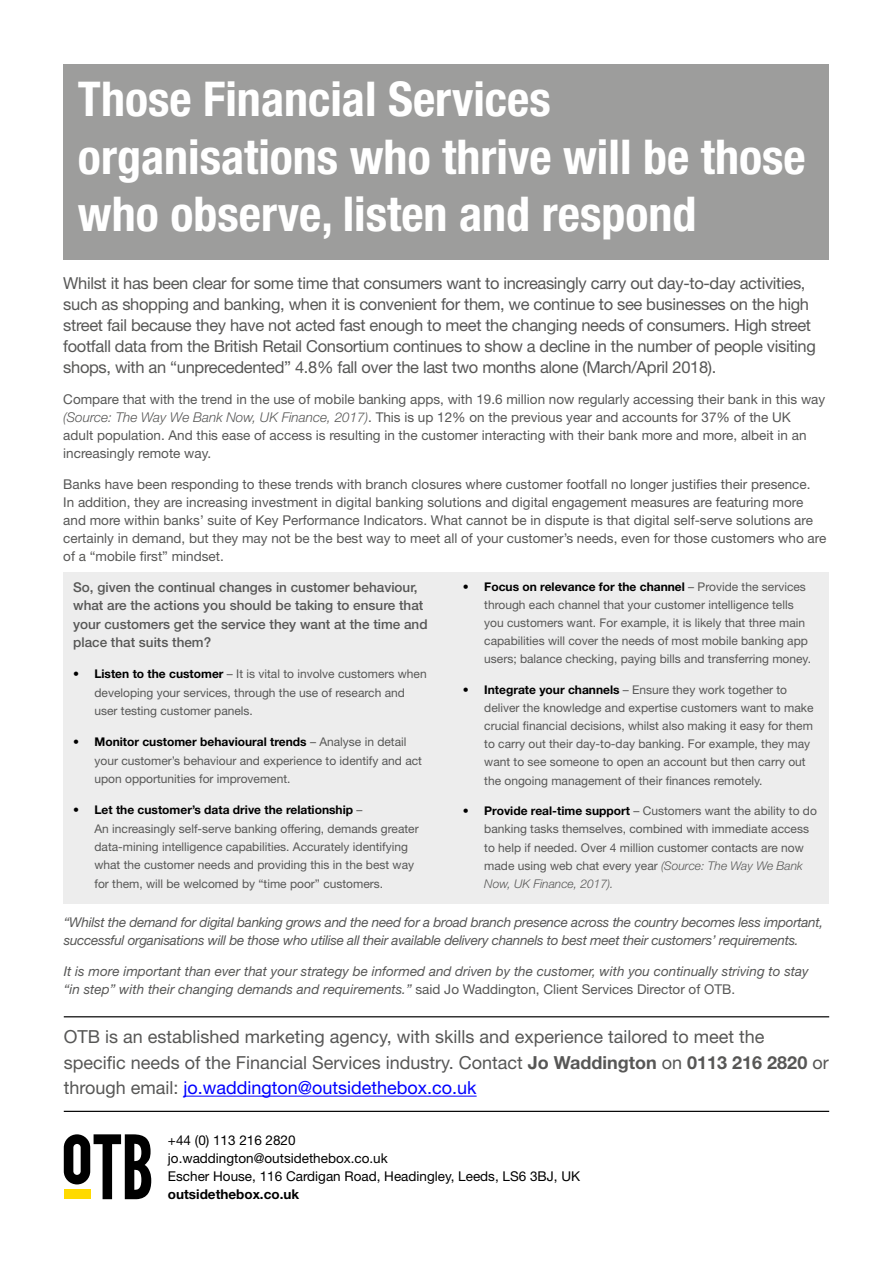
<style>
.page{position:relative;width:893px;height:1263px;background:#fff}
.page>*{position:absolute;margin:0;border:0;box-sizing:border-box;transform-origin:0 0}
.t1{font:700 condensed 48px/57.6px "Helvetica Neue";color:#fff}
.t2{font:18px/25.5px "Helvetica Neue";color:#575756}
.t3{font:16.5px/21px "Helvetica Neue";letter-spacing:-.02em;color:#575756}
.t4{font:13.5px/18px "Helvetica Neue";color:#575756}
.t5{font:italic 13.5px/18px "Helvetica Neue";letter-spacing:-.02em;color:#575756}
.t6{font:italic 13.5px/18px "Helvetica Neue";color:#575756}
.t7{font:500 13.5px/18.5px "Helvetica Neue";color:#575756}
.t8{font:13.5px/18px "Helvetica Neue";color:#000}
.t9{font:700 13.5px "Helvetica Neue";color:#000}
.t10{font:12px/18px "Helvetica Neue";color:#575756}
.s1{font-weight:300;font-style:italic}
.s2{font-weight:700;color:#000}
.s3{font-style:normal}
.s4{font-weight:700}
.s5{color:#00f}
</style>
<div class="page">
<div style="left:64px;top:64px;width:765px;height:195px;background:#9d9d9c"></div>
<div style="left:64px;top:572px;width:765px;height:332px;background:#ededed"></div>
<svg style="left:64px;top:1134px;width:87px;height:65px"></svg>
<hr style="left:64px;top:1111px;width:765px;height:1px;background:#000">
<hr style="left:64px;top:1016px;width:765px;height:1px;background:#000">
<hr style="left:183px;top:1096px;width:294px;height:1px;background:#00f">
<h1 class="t1" style="left:78px;top:69px;width:729px">Those Financial Services organisations who thrive will be those who observe, listen and respond</h1>
<p class="t3" style="left:63px;top:273px;width:754px">Whilst it has been clear for some time that consumers want to increasingly carry out day-to-day activities, such as shopping and banking, when it is convenient for them, we continue to see businesses on the high street fail because they have not acted fast enough to meet the changing needs of consumers. High street footfall data from the British Retail Consortium continues to show a decline in the number of people visiting shops, with an “unprecedented” 4.8% fall over the last two months alone (March/April 2018).</p>
<p class="t4" style="left:63px;top:390px;width:763px">Compare that with the trend in the use of mobile banking apps, with 19.6 million now regularly accessing their bank in this way <span class="s1">(Source: The Way We Bank Now, UK Finance, 2017)</span>. This is up 12% on the previous year and accounts for 37% of the UK<br>adult population. And this ease of access is resulting in the customer interacting with their bank more and more, albeit in an increasingly remote way.</p>
<p class="t4" style="left:63px;top:475px;width:764px">Banks have been responding to these trends with branch closures where customer footfall no longer justifies their presence.<br>In addition, they are increasing investment in digital banking solutions and digital engagement measures are featuring more and more within banks’ suite of Key Performance Indicators. What cannot be in dispute is that digital self-serve solutions are certainly in demand, but they may not be the best way to meet all of your customer’s needs, even for those customers who are of a “mobile first” mindset.</p>
<p class="t7" style="left:73px;top:578px;width:356px">So, given the continual changes in customer behaviour, what are the actions you should be taking to ensure that your customers get the service they want at the time and place that suits them?</p>
<p class="t10" style="left:94px;top:665px;width:334px;line-height:18.5px;text-indent:-21px"><span class="s2">• Listen to the customer</span> – It is vital to involve customers when developing your services, through the use of research and user testing customer panels.</p>
<p class="t10" style="left:94px;top:732px;width:329px;line-height:18.5px;text-indent:-21px"><span class="s2">• Monitor customer behavioural trends</span> – Analyse in detail your customer’s behaviour and experience to identify and act upon opportunities for improvement.</p>
<p class="t10" style="left:94px;top:800px;width:326px;line-height:18.5px;text-indent:-21px"><span class="s2">• Let the customer’s data drive the relationship</span> –<br>An increasingly self-serve banking offering, demands greater data-mining intelligence capabilities. Accurately identifying what the customer needs and providing this in the best way for them, will be welcomed by “time poor” customers.</p>
<p class="t10" style="left:484px;top:577px;width:328px;text-indent:-21px"><span class="s2">• Focus on relevance for the channel</span> – Provide the services through each channel that your customer intelligence tells you customers want. For example, it is likely that three main capabilities will cover the needs of most mobile banking app users; balance checking, paying bills and transferring money.</p>
<p class="t10" style="left:484px;top:681px;width:331px;text-indent:-21px"><span class="s2">• Integrate your channels</span> – Ensure they work together to deliver the knowledge and expertise customers want to make crucial financial decisions, whilst also making it easy for them to carry out their day-to-day banking. For example, they may want to see someone to open an account but then carry out the ongoing management of their finances remotely.</p>
<p class="t10" style="left:484px;top:802px;width:334px;text-indent:-21px"><span class="s2">• Provide real-time support</span> – Customers want the ability to do banking tasks themselves, combined with immediate access to help if needed. Over 4 million customer contacts are now made using web chat every year <span class="s1">(Source: The Way We Bank Now, UK Finance, 2017).</span></p>
<p class="t5" style="left:64px;top:913px;width:761px">“Whilst the demand for digital banking grows and the need for a broad branch presence across the country becomes less important, successful organisations will be those who utilise all their available delivery channels to best meet their customers’ requirements.</p>
<p class="t6" style="left:64px;top:962px;width:746px">It is more important than ever that your strategy be informed and driven by the customer, with you continually striving to stay “in step” with their changing demands and requirements.” <span class="s3">said Jo Waddington, Client Services Director of OTB.</span></p>
<h2 class="t2" style="left:64px;top:1024px;width:766px">OTB is an established marketing agency, with skills and experience tailored to meet the specific needs of the Financial Services industry. Contact <span class="s4">Jo Waddington</span> on <span class="s4">0113 216 2820</span> or through email: <span class="s5">jo.waddington@outsidethebox.co.uk</span></h2>
<p class="t8" style="left:168px;top:1131px;width:414px">+44 (0) 113 216 2820<br>jo.waddington@outsidethebox.co.uk<br>Escher House, 116 Cardigan Road, Headingley, Leeds, LS6 3BJ, UK</p>
<p class="t9" style="left:168px;top:1186px;width:133px">outsidethebox.co.uk</p>
</div>
